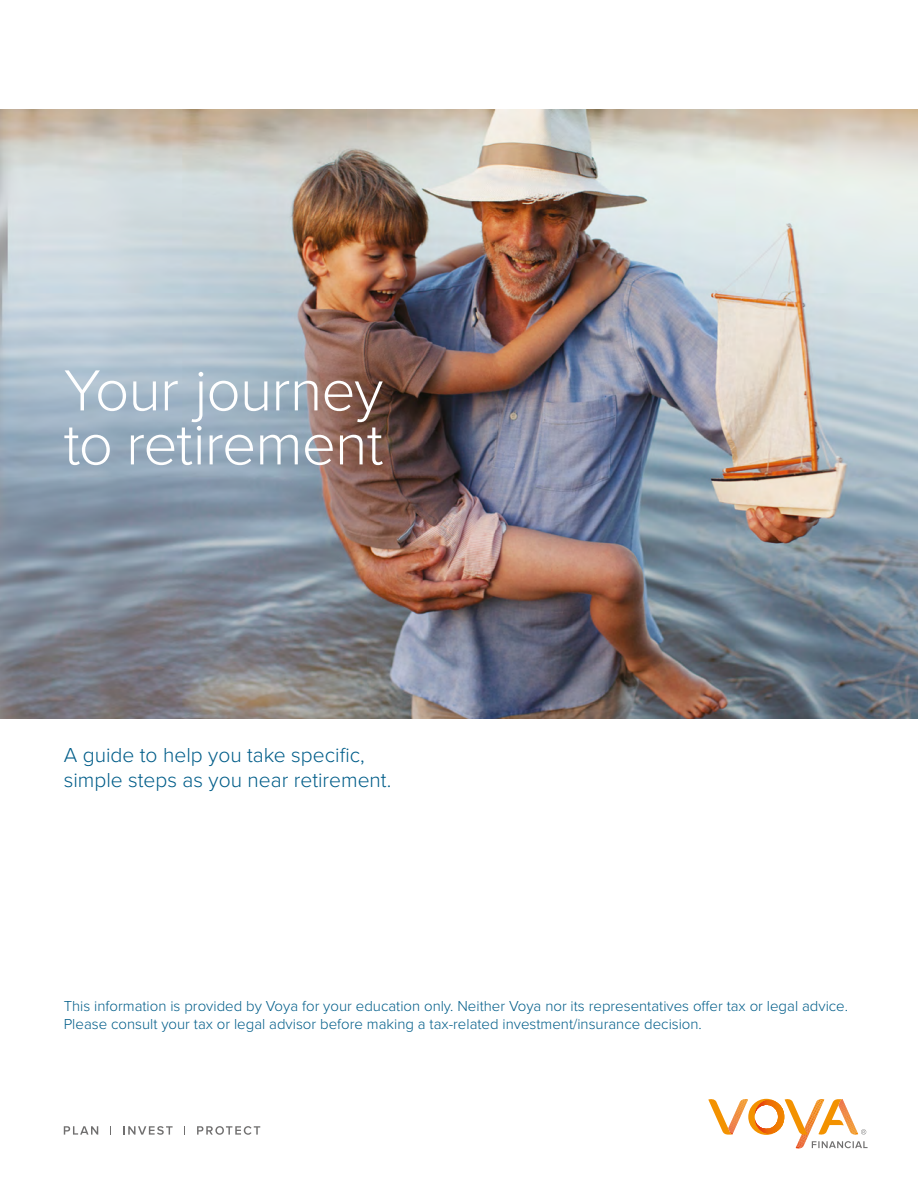
<style>
.page{position:relative;width:918px;height:1188px;background:#fff}
.page>*{position:absolute;margin:0;border:0;box-sizing:border-box;transform-origin:0 0}
.t1{font:300 60px/54px "Proxima Nova";letter-spacing:-.015em;color:#fff}
.t2{font:300 21px/25.2px "Proxima Nova";color:#005d89}
.t3{font:300 15px/18px "Proxima Nova";color:#005d89}
</style>
<div class="page">
<svg style="left:708px;top:1098px;width:160px;height:51px"></svg>
<img style="left:0;top:109px;width:918px;height:609px">
<svg style="left:64px;top:1126px;width:34px;height:9px"></svg>
<svg style="left:123px;top:1126px;width:50px;height:9px"></svg>
<svg style="left:197px;top:1126px;width:63px;height:9px"></svg>
<h1 class="t1" style="left:64px;top:361px;width:321px">Your journey to retirement</h1>
<h2 class="t2" style="left:64px;top:741px;width:329px">A guide to help you take specific, simple steps as you near retirement.</h2>
<p class="t3" style="left:64px;top:996px;width:786px">This information is provided by Voya for your education only. Neither Voya nor its representatives offer tax or legal advice.<br>Please consult your tax or legal advisor before making a tax-related investment/insurance decision.</p>
</div>
